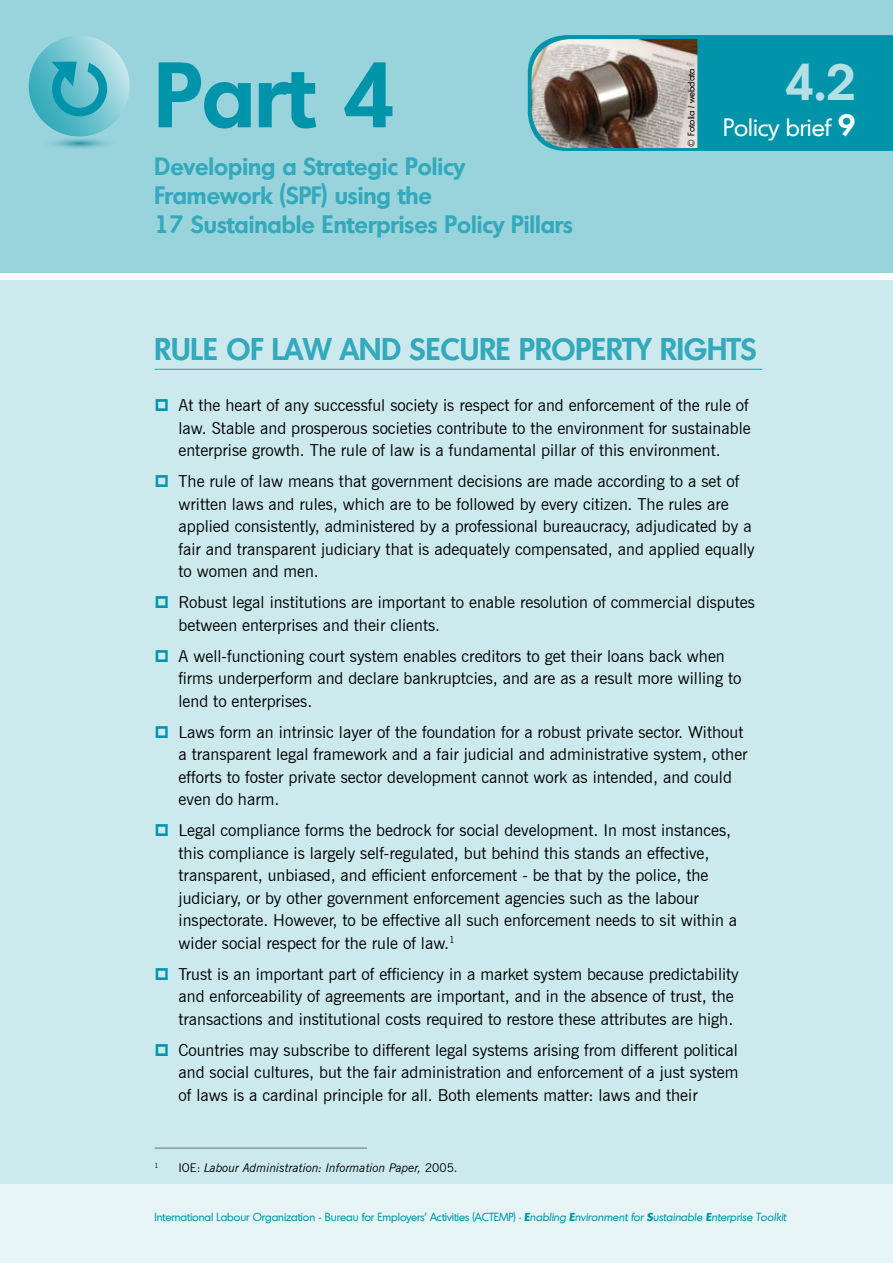
<style>
.page{position:relative;width:893px;height:1263px;background:#fff}
.page>*{position:absolute;margin:0;border:0;box-sizing:border-box;transform-origin:0 0}
.t1{font:600 90px "Montreal";color:#0094aa}
.t2{font:600 49.5px "Montreal";color:#b3dfe5}
.t3{font:600 30px "Montreal";color:#33a9bb}
.t4{font:600 24px/28.8px "Montreal";color:#33a9bb}
.t5{font:24px "Montreal";color:#fff}
.t6{font:16.5px/22.5px "News Gothic BT";color:#000}
.t7{font:italic 12px "News Gothic BT";color:#000}
.t8{font:11.25px "Montreal";letter-spacing:-.005em;color:#0094aa}
.t9{font:9px "Montreal";color:#000}
.t10{font:7.05px "News Gothic BT";color:#000}
.s1{font-weight:600;font-size:30px}
.s2{font-style:normal}
.s3{font-weight:700;font-style:italic}
.s4{font-style:italic}
</style>
<div class="page">
<div style="left:0;top:281px;width:893px;height:982px;background:#e6f4f6"></div>
<div style="left:0;top:281px;width:893px;height:903px;background:#cceaee"></div>
<div style="left:0;top:0;width:893px;height:272px;background:#99d4dd"></div>
<hr style="left:154px;top:369px;width:608px;height:1px;background:#33a9bb">
<hr style="left:154px;top:1148px;width:213px;height:1px;background:#706f6f">
<svg style="left:29px;top:36px;width:101px;height:100px"></svg>
<svg style="left:52px;top:62px;width:55px;height:54px;background:#3faebe"></svg>
<svg style="left:52px;top:135px;width:56px;height:13px"></svg>
<div style="left:528px;top:35px;width:365px;height:116px;background:#0094aa"></div>
<img style="left:531px;top:39px;width:166px;height:109px">
<h1 class="t1" style="left:154px;top:35px;width:243px">Part 4</h1>
<h3 class="t4" style="left:154px;top:152px;width:420px">Developing a Strategic Policy<br>Framework (SPF) using the<br>17 Sustainable Enterprises Policy Pillars</h3>
<p class="t9" style="left:685px;top:147px;width:80px;rotate:-90deg">© Fotolia / webdata</p>
<h2 class="t2" style="left:784px;top:50px;width:73px">4.2</h2>
<h3 class="t5" style="left:723px;top:112px;width:134px">Policy brief <span class="s1">9</span></h3>
<h3 class="t3" style="left:154px;top:330px;width:603px">RULE OF LAW AND SECURE PROPERTY RIGHTS</h3>
<p class="t6" style="left:179px;top:394px;width:574px;text-align:justify">At the heart of any successful society is respect for and enforcement of the rule of law. Stable and prosperous societies contribute to the environment for sustainable enterprise growth. The rule of law is a fundamental pillar of this environment.</p>
<p class="t6" style="left:179px;top:470px;width:578px">The rule of law means that government decisions are made according to a set of written laws and rules, which are to be followed by every citizen. The rules are applied consistently, administered by a professional bureaucracy, adjudicated by a fair and transparent judiciary that is adequately compensated, and applied equally to women and men.</p>
<p class="t6" style="left:179px;top:591px;width:578px">Robust legal institutions are important to enable resolution of commercial disputes between enterprises and their clients.</p>
<p class="t6" style="left:179px;top:645px;width:564px">A well-functioning court system enables creditors to get their loans back when firms underperform and declare bankruptcies, and are as a result more willing to lend to enterprises.</p>
<p class="t6" style="left:179px;top:721px;width:571px">Laws form an intrinsic layer of the foundation for a robust private sector. Without a transparent legal framework and a fair judicial and administrative system, other efforts to foster private sector development cannot work as intended, and could even do harm.</p>
<p class="t6" style="left:179px;top:819px;width:560px">Legal compliance forms the bedrock for social development. In most instances, this compliance is largely self-regulated, but behind this stands an effective, transparent, unbiased, and efficient enforcement - be that by the police, the judiciary, or by other government enforcement agencies such as the labour inspectorate. However, to be effective all such enforcement needs to sit within a wider social respect for the rule of law.<sup>1</sup></p>
<p class="t6" style="left:179px;top:963px;width:562px">Trust is an important part of efficiency in a market system because predictability and enforceability of agreements are important, and in the absence of trust, the transactions and institutional costs required to restore these attributes are high.</p>
<p class="t6" style="left:179px;top:1039px;width:561px;text-align:justify">Countries may subscribe to different legal systems arising from different political and social cultures, but the fair administration and enforcement of a just system of laws is a cardinal principle for all. Both elements matter: laws and their</p>
<p class="t10" style="left:154px;top:1161px;width:6px">1</p>
<p class="t7" style="left:178px;top:1160px;width:281px"><span class="s2">IOE:</span> Labour Administration: Information Paper, <span class="s2">2005.</span></p>
<p class="t8" style="left:154px;top:1210px;width:633px">International Labour Organization - Bureau for Employers’ Activities (ACTEMP) • <span class="s3">E</span><span class="s4">nabling</span> <span class="s3">E</span><span class="s4">nvironment for</span> <span class="s3">S</span><span class="s4">ustainable</span> <span class="s3">E</span><span class="s4">nterprise Toolkit</span></p>
</div>
